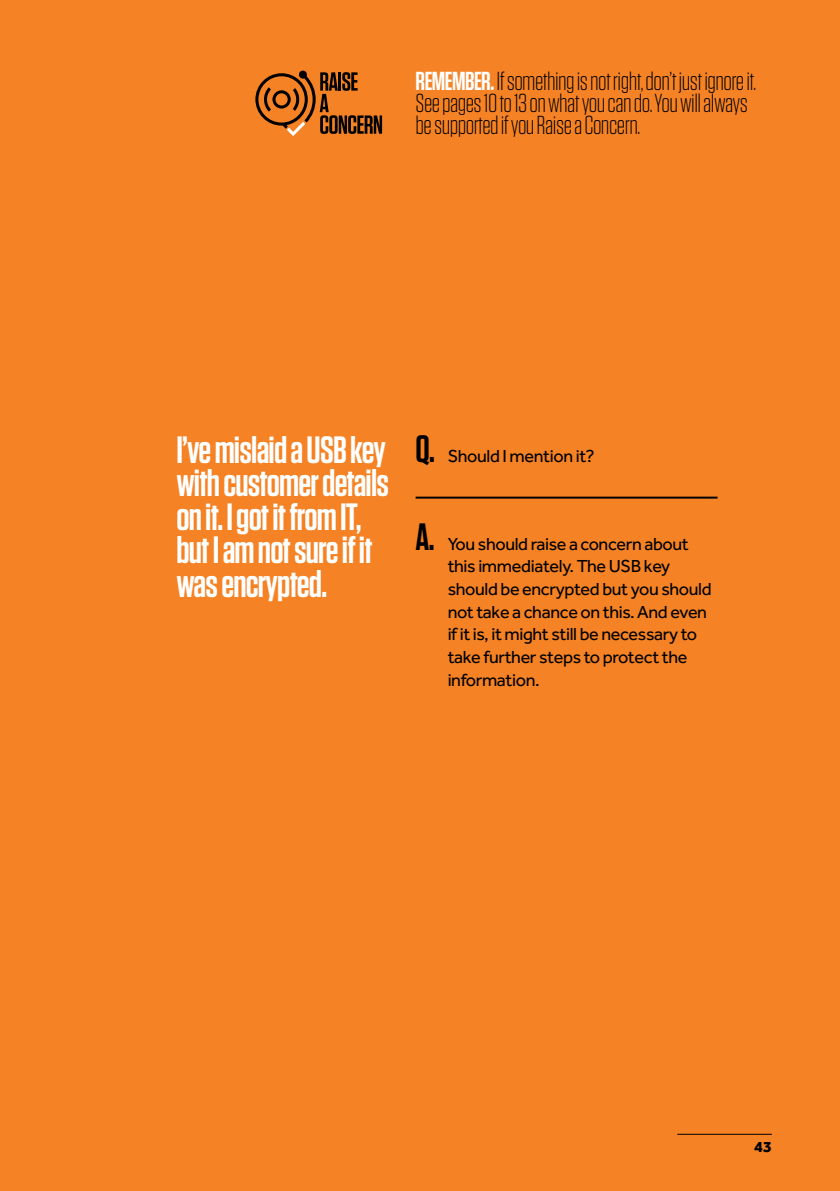
<style>
.page{position:relative;width:840px;height:1191px;background:#fff}
.page>*{position:absolute;margin:0;border:0;box-sizing:border-box;transform-origin:0 0}
.t1{font:600 38px/33.6px "Tungsten";letter-spacing:-.02em;color:#fff}
.t2{font:300 26px/22px "Tungsten";letter-spacing:-.02em;color:#000}
.t3{font:18px/22.6px "Effra";letter-spacing:-.02em;color:#000}
.t4{font:800 16px "Effra";color:#000}
.s1{font-weight:600;color:#fff}
.s2{font-family:"Tungsten";font-weight:600;font-size:38px}
</style>
<div class="page">
<div style="left:0;top:0;width:839px;height:1191px;background:#f58224"></div>
<hr style="left:415px;top:496px;width:302px;height:2px;background:#000">
<svg style="left:255px;top:70px;width:127px;height:66px"></svg>
<hr style="left:677px;top:1134px;width:94px;height:1px;background:#000">
<h2 class="t2" style="left:415px;top:70px;width:342px"><span class="s1">REMEMBER.</span> If something is not right, don’t just ignore it.<br>See pages 10 to 13 on what you can do. You will always be supported if you Raise a Concern.</h2>
<h1 class="t1" style="left:176px;top:433px;width:214px">I’ve mislaid a USB key with customer details on it. I got it from IT, but I am not sure if it was encrypted.</h1>
<p class="t3" style="left:415px;top:444px;width:180px"><span class="s2">Q.</span> Should I mention it?</p>
<p class="t3" style="left:447px;top:532px;width:265px;text-indent:-32px"><span class="s2">A.</span> You should raise a concern about this immediately. The USB key should be encrypted but you should not take a chance on this. And even if it is, it might still be necessary to take further steps to protect the information.</p>
<p class="t4" style="left:753px;top:1137px;width:19px">43</p>
</div>
